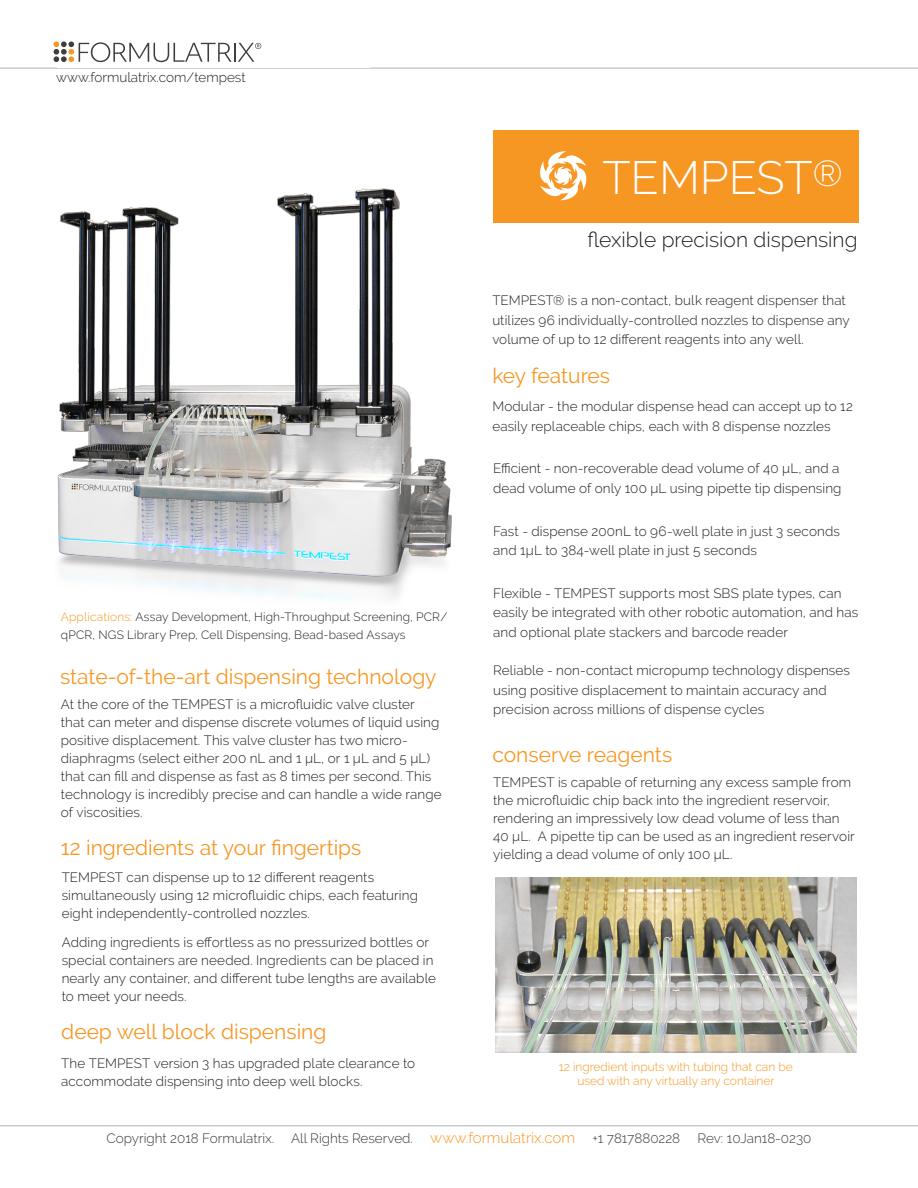
<style>
.page{position:relative;width:918px;height:1188px;background:#fff}
.page>*{position:absolute;margin:0;border:0;box-sizing:border-box;transform-origin:0 0}
.t1{font:300 46.5px "Raleway";color:#fff}
.t2{font:21px "Raleway";color:#f79723}
.t3{font:300 21px "Raleway";color:#231f20}
.t4{font:300 15px "Raleway";color:#f79723}
.t5{font:300 13.5px/18px "Raleway";letter-spacing:.005em;color:#231f20}
.t6{font:300 13.5px "Raleway";color:#383839}
.t7{font:300 12px/18px "Raleway";letter-spacing:.015em;color:#231f20}
.t8{font:300 12px/14.4px "Raleway";color:#f79723;text-align:center}
.s1{color:#f79723}
.s2{font-size:13.5px;color:#383839}
</style>
<div class="page">
<hr style="left:0;top:1126px;width:918px;height:1px;background:#b0b1b5">
<hr style="left:0;top:68px;width:918px;height:1px;background:#b0b1b5">
<div style="left:493px;top:130px;width:366px;height:93px;background:#f79723"></div>
<svg style="left:540px;top:151px;width:47px;height:49px"></svg>
<svg style="left:54px;top:41px;width:207px;height:21px"></svg>
<img style="left:57px;top:188px;width:395px;height:412px">
<img style="left:496px;top:878px;width:360px;height:175px">
<p class="t5" style="left:56px;top:69px;width:191px">www.formulatrix.com/tempest</p>
<p class="t7" style="left:61px;top:607px;width:388px"><span class="s1">Applications:</span> Assay Development, High-Throughput Screening, PCR/ qPCR, NGS Library Prep, Cell Dispensing, Bead-based Assays</p>
<p class="t2" style="left:60px;top:664px;width:378px">state-of-the-art dispensing technology</p>
<p class="t5" style="left:61px;top:695px;width:382px">At the core of the TEMPEST is a microfluidic valve cluster that can meter and dispense discrete volumes of liquid using positive displacement. This valve cluster has two micro&shy;diaphragms (select either 200 nL and 1 μL, or 1 μL and 5 μL) that can fill and dispense as fast as 8 times per second. This technology is incredibly precise and can handle a wide range of viscosities.</p>
<p class="t2" style="left:61px;top:836px;width:302px">12 ingredients at your fingertips</p>
<p class="t5" style="left:62px;top:868px;width:358px">TEMPEST can dispense up to 12 different reagents simultaneously using 12 microfluidic chips, each featuring eight independently-controlled nozzles.</p>
<p class="t5" style="left:62px;top:933px;width:376px">Adding ingredients is effortless as no pressurized bottles or special containers are needed. Ingredients can be placed in nearly any container, and different tube lengths are available to meet your needs.</p>
<p class="t2" style="left:61px;top:1020px;width:267px">deep well block dispensing</p>
<p class="t5" style="left:61px;top:1055px;width:355px">The TEMPEST version 3 has upgraded plate clearance to accommodate dispensing into deep well blocks.</p>
<p class="t1" style="left:602px;top:150px;width:242px">TEMPEST<sup>®</sup></p>
<p class="t3" style="left:587px;top:227px;width:272px">flexible precision dispensing</p>
<p class="t5" style="left:492px;top:291px;width:359px;line-height:19.5px">TEMPEST® is a non-contact, bulk reagent dispenser that utilizes 96 individually-controlled nozzles to dispense any volume of up to 12 different reagents into any well.</p>
<p class="t2" style="left:492px;top:363px;width:119px">key features</p>
<p class="t5" style="left:492px;top:397px;width:362px;line-height:19.5px">Modular - the modular dispense head can accept up to 12 easily replaceable chips, each with 8 dispense nozzles</p>
<p class="t5" style="left:493px;top:459px;width:350px;line-height:19.5px">Efficient - non-recoverable dead volume of 40 μL, and a dead volume of only 100 μL using pipette tip dispensing</p>
<p class="t5" style="left:493px;top:521px;width:348px;line-height:19.5px">Fast - dispense 200nL to 96-well plate in just 3 seconds and 1μL to 384-well plate in just 5 seconds</p>
<p class="t5" style="left:493px;top:583px;width:367px;line-height:19.5px">Flexible - TEMPEST supports most SBS plate types, can easily be integrated with other robotic automation, and has and optional plate stackers and barcode reader</p>
<p class="t5" style="left:493px;top:661px;width:358px;line-height:19.5px">Reliable - non-contact micropump technology dispenses using positive displacement to maintain accuracy and precision across millions of dispense cycles</p>
<p class="t2" style="left:492px;top:742px;width:181px">conserve reagents</p>
<p class="t5" style="left:493px;top:773px;width:363px">TEMPEST is capable of returning any excess sample from the microfluidic chip back into the ingredient reservoir, rendering an impressively low dead volume of less than 40 μL. A pipette tip can be used as an ingredient reservoir yielding a dead volume of only 100 μL.</p>
<p class="t8" style="left:559px;top:1059px;width:235px">12 ingredient inputs with tubing that can be used with any virtually any container</p>
<p class="t6" style="left:107px;top:1130px;width:169px">Copyright 2018 Formulatrix.</p>
<p class="t4" style="left:291px;top:1129px;width:285px"><span class="s2">All Rights Reserved.</span> www.formulatrix.com</p>
<p class="t6" style="left:592px;top:1130px;width:89px">+1 7817880228</p>
<p class="t6" style="left:698px;top:1130px;width:115px">Rev: 10Jan18-0230</p>
</div>
